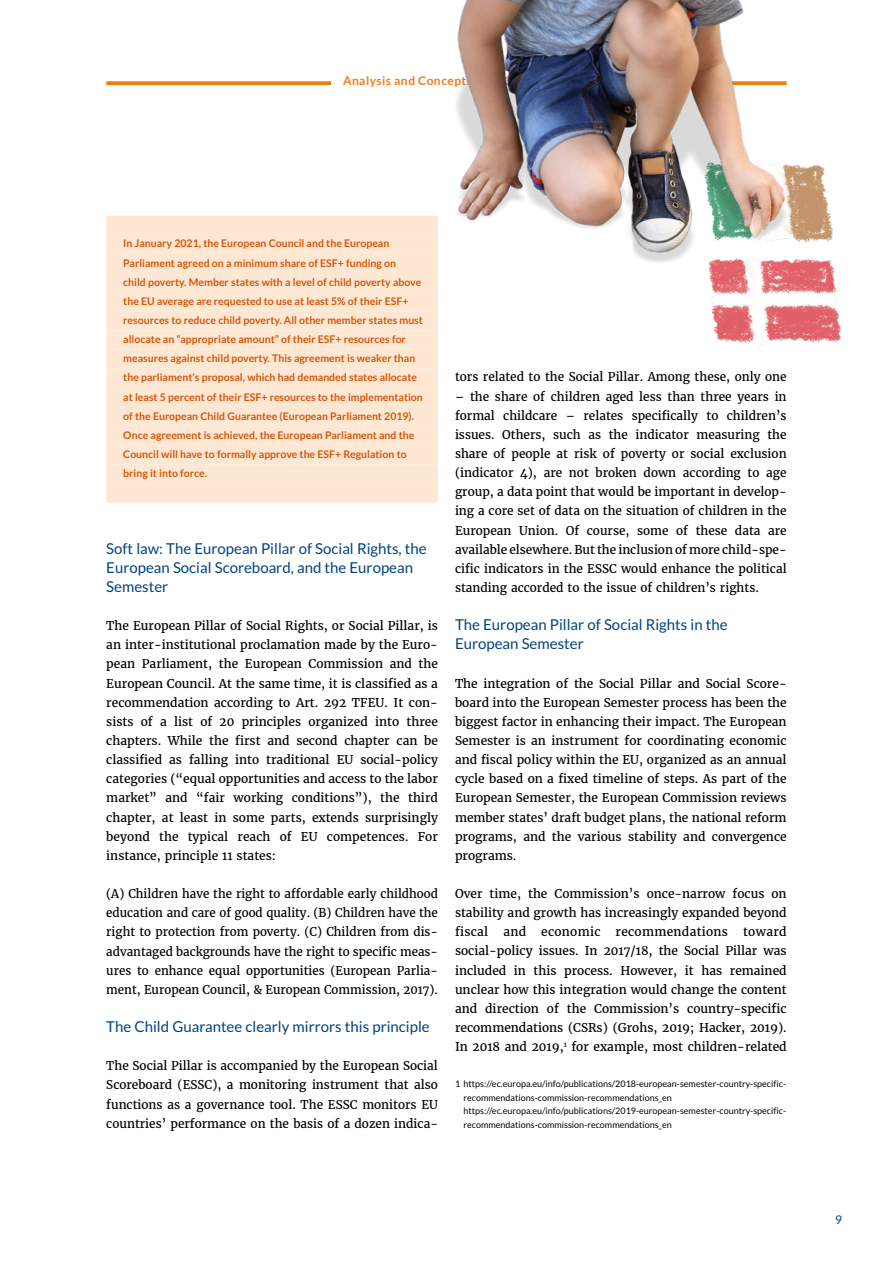
<style>
.page{position:relative;width:893px;height:1263px;background:#fff}
.page>*{position:absolute;margin:0;border:0;box-sizing:border-box;transform-origin:0 0}
.t1{font:15px/19.2px "Lato";color:#004380}
.t2{font:12px/19.2px "Merriweather";color:#000;text-align:justify}
.t3{font:700 12px "Lato";letter-spacing:.04em;color:#ef7d17}
.t4{font:12px "Merriweather";letter-spacing:.025em;color:#000}
.t5{font:12px "Lato";color:#004380}
.t6{font:700 10.5px/19.2px "Lato";color:#d85509}
.t7{font:9px/13.5px "Lato";color:#000}
</style>
<div class="page">
<svg style="left:106px;top:81px;width:225px;height:4px"></svg>
<div style="left:106px;top:216px;width:332px;height:19px;background:#fee7d3"></div>
<div style="left:106px;top:235px;width:332px;height:19px;background:#fee7d3"></div>
<div style="left:106px;top:254px;width:332px;height:19px;background:#fee7d3"></div>
<div style="left:106px;top:273px;width:332px;height:19px;background:#fee7d3"></div>
<div style="left:106px;top:292px;width:332px;height:19px;background:#fee7d3"></div>
<div style="left:106px;top:311px;width:332px;height:19px;background:#fee7d3"></div>
<div style="left:106px;top:330px;width:332px;height:20px;background:#fee7d3"></div>
<div style="left:106px;top:350px;width:332px;height:19px;background:#fee7d3"></div>
<div style="left:106px;top:369px;width:332px;height:19px;background:#fee7d3"></div>
<div style="left:106px;top:388px;width:332px;height:19px;background:#fee7d3"></div>
<div style="left:106px;top:407px;width:332px;height:19px;background:#fee7d3"></div>
<div style="left:106px;top:426px;width:332px;height:19px;background:#fee7d3"></div>
<div style="left:106px;top:445px;width:332px;height:19px;background:#fee7d3"></div>
<div style="left:106px;top:464px;width:332px;height:19px;background:#fee7d3"></div>
<div style="left:106px;top:483px;width:332px;height:20px;background:#fee7d3"></div>
<img style="left:392px;top:0;width:449px;height:346px">
<p class="t3" style="left:343px;top:74px;width:208px">Analysis and Concepts | No. 3 | 2021</p>
<p class="t6" style="left:123px;top:234px;width:301px">In January 2021, the European Council and the European Parliament agreed on a minimum share of ESF+ funding on<br>child poverty. Member states with a level of child poverty above the EU average are requested to use at least 5% of their ESF+ resources to reduce child poverty. All other member states must allocate an “appropriate amount” of their ESF+ resources for measures against child poverty. This agreement is weaker than the parliament’s proposal, which had demanded states allocate at least 5 percent of their ESF+ resources to the implementation of the European Child Guarantee (European Parliament 2019).<br>Once agreement is achieved, the European Parliament and the Council will have to formally approve the ESF+ Regulation to bring it into force.</p>
<p class="t1" style="left:106px;top:538px;width:322px">Soft law: The European Pillar of Social Rights, the<br>European Social Scoreboard, and the European<br>Semester</p>
<p class="t2" style="left:106px;top:616px;width:333px">The European Pillar of Social Rights, or Social Pillar, is an inter-institutional proclamation made by the Euro&shy;pean Parliament, the European Commission and the European Council. At the same time, it is classified as a recommendation according to Art. 292 TFEU. It con&shy;sists of a list of 20 principles organized into three chapters. While the first and second chapter can be classified as falling into traditional EU social-policy categories (“equal opportunities and access to the labor market” and “fair working conditions”), the third chapter, at least in some parts, extends surprisingly beyond the typical reach of EU competences. For instance, principle 11 states:</p>
<p class="t2" style="left:106px;top:884px;width:333px">(A) Children have the right to affordable early childhood education and care of good quality. (B) Children have the right to protection from poverty. (C) Children from dis&shy;advantaged backgrounds have the right to specific meas&shy;ures to enhance equal opportunities (European Parlia&shy;ment, European Council, &amp; European Commission, 2017).</p>
<p class="t1" style="left:106px;top:1017px;width:325px">The Child Guarantee clearly mirrors this principle</p>
<p class="t2" style="left:106px;top:1056px;width:333px">The Social Pillar is accompanied by the European Social Scoreboard (ESSC), a monitoring instrument that also functions as a governance tool. The ESSC monitors EU countries’ performance on the basis of a dozen indica-</p>
<p class="t2" style="left:455px;top:367px;width:333px">tors related to the Social Pillar. Among these, only one</p>
<p class="t2" style="left:455px;top:386px;width:333px">– the share of children aged less than three years in formal childcare – relates specifically to children’s issues. Others, such as the indicator measuring the share of people at risk of poverty or social exclusion (indicator 4), are not broken down according to age group, a data point that would be important in develop&shy;ing a core set of data on the situation of children in the European Union. Of course, some of these data are available elsewhere. But the inclusion of more child-spe&shy;cific indicators in the ESSC would enhance the political standing accorded to the issue of children’s rights.</p>
<p class="t1" style="left:455px;top:615px;width:274px">The European Pillar of Social Rights in the<br>European Semester</p>
<p class="t2" style="left:455px;top:673px;width:333px">The integration of the Social Pillar and Social Score&shy;board into the European Semester process has been the biggest factor in enhancing their impact. The European Semester is an instrument for coordinating economic and fiscal policy within the EU, organized as an annual cycle based on a fixed timeline of steps. As part of the European Semester, the European Commission reviews member states’ draft budget plans, the national reform programs, and the various stability and convergence programs.</p>
<p class="t2" style="left:455px;top:884px;width:333px">Over time, the Commission’s once-narrow focus on stability and growth has increasingly expanded beyond fiscal</p>
<p class="t2" style="left:455px;top:922px;width:333px;text-indent:288px">toward social-policy issues. In 2017/18, the Social Pillar was included in this process. However, it has remained unclear how this integration would change the content and direction of the Commission’s country-specific recommendations (CSRs) (Grohs, 2019; Hacker, 2019).<br>In 2018 and 2019,<sup>1</sup> for example, most children-related</p>
<p class="t7" style="left:463px;top:1077px;width:324px;text-indent:-9px">1 https://ec.europa.eu/info/publications/2018-european-semester-country-specific&shy;recommendations-commission-recommendations_en https://ec.europa.eu/info/publications/2019-european-semester-country-specific&shy;recommendations-commission-recommendations_en</p>
<p class="t2" style="left:503px;top:922px;width:24px">and</p>
<p class="t4" style="left:541px;top:924px;width:61px">economic</p>
<p class="t4" style="left:616px;top:924px;width:114px">recommendations</p>
<p class="t5" style="left:835px;top:1213px;width:8px">9</p>
</div>
